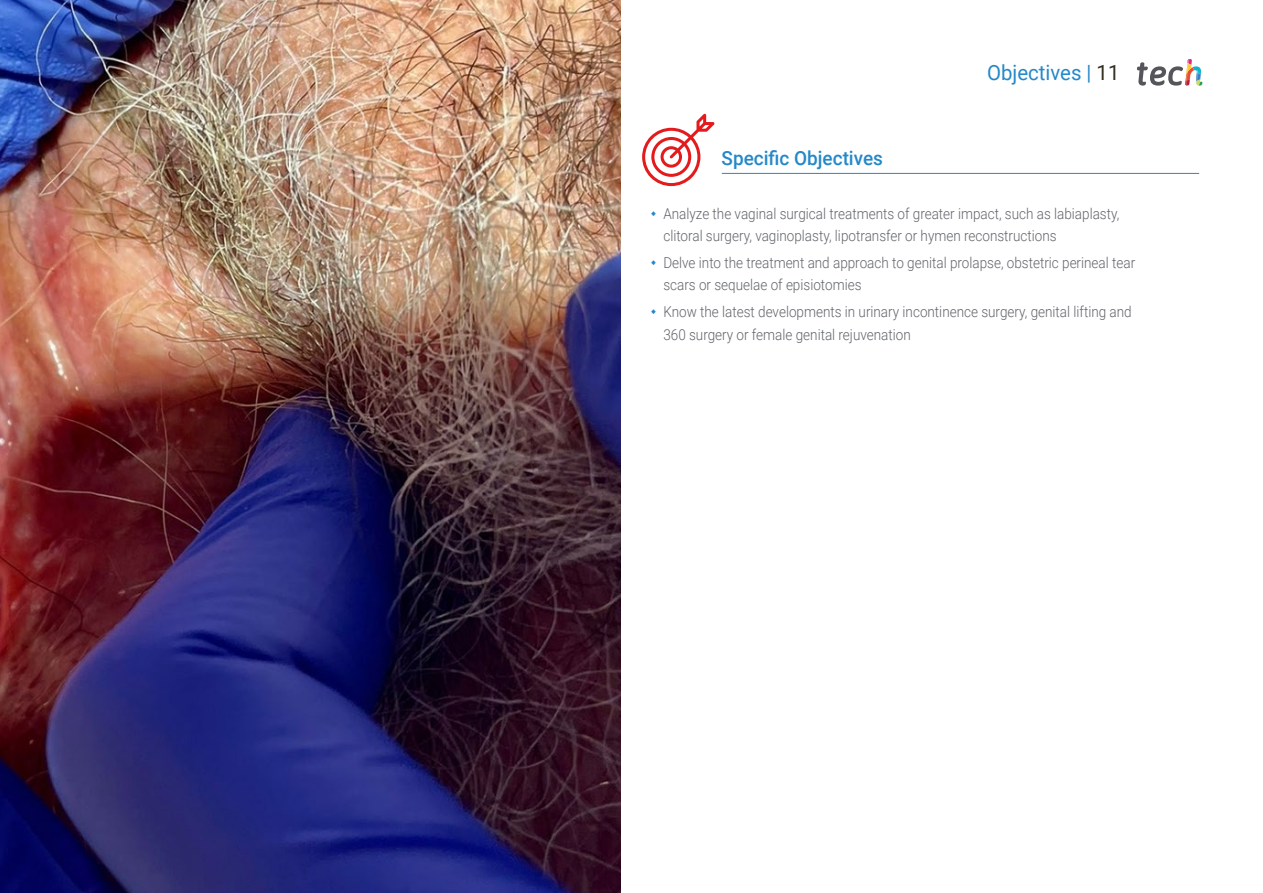
<style>
.page{position:relative;width:1263px;height:893px;background:#fff}
.page>*{position:absolute;margin:0;border:0;box-sizing:border-box;transform-origin:0 0}
.t1{font:21px "Roboto";color:#2488c9}
.t2{font:500 19.5px "Roboto";color:#2488c9}
.t3{font:300 15px/22.5px "Roboto";color:#61646a;scale:.9 1}
.s1{color:#312e20}
</style>
<div class="page">
<hr style="left:722px;top:173px;width:477px;height:1px;background:#2488c9">
<svg style="left:642px;top:114px;width:72px;height:72px"></svg>
<img style="left:0;top:0;width:621px;height:893px">
<svg style="left:1137px;top:59px;width:65px;height:27px"></svg>
<h1 class="t1" style="left:987px;top:57px;width:134px">Objectives | <span class="s1">11</span></h1>
<h2 class="t2" style="left:722px;top:144px;width:163px">Specific Objectives</h2>
<p class="t3" style="left:663px;top:201px;width:508px">Analyze the vaginal surgical treatments of greater impact, such as labiaplasty, clitoral surgery, vaginoplasty, lipotransfer or hymen reconstructions</p>
<p class="t3" style="left:663px;top:251px;width:526px">Delve into the treatment and approach to genital prolapse, obstetric perineal tear scars or sequelae of episiotomies</p>
<p class="t3" style="left:663px;top:300px;width:522px">Know the latest developments in urinary incontinence surgery, genital lifting and<br>360 surgery or female genital rejuvenation</p>
</div>
